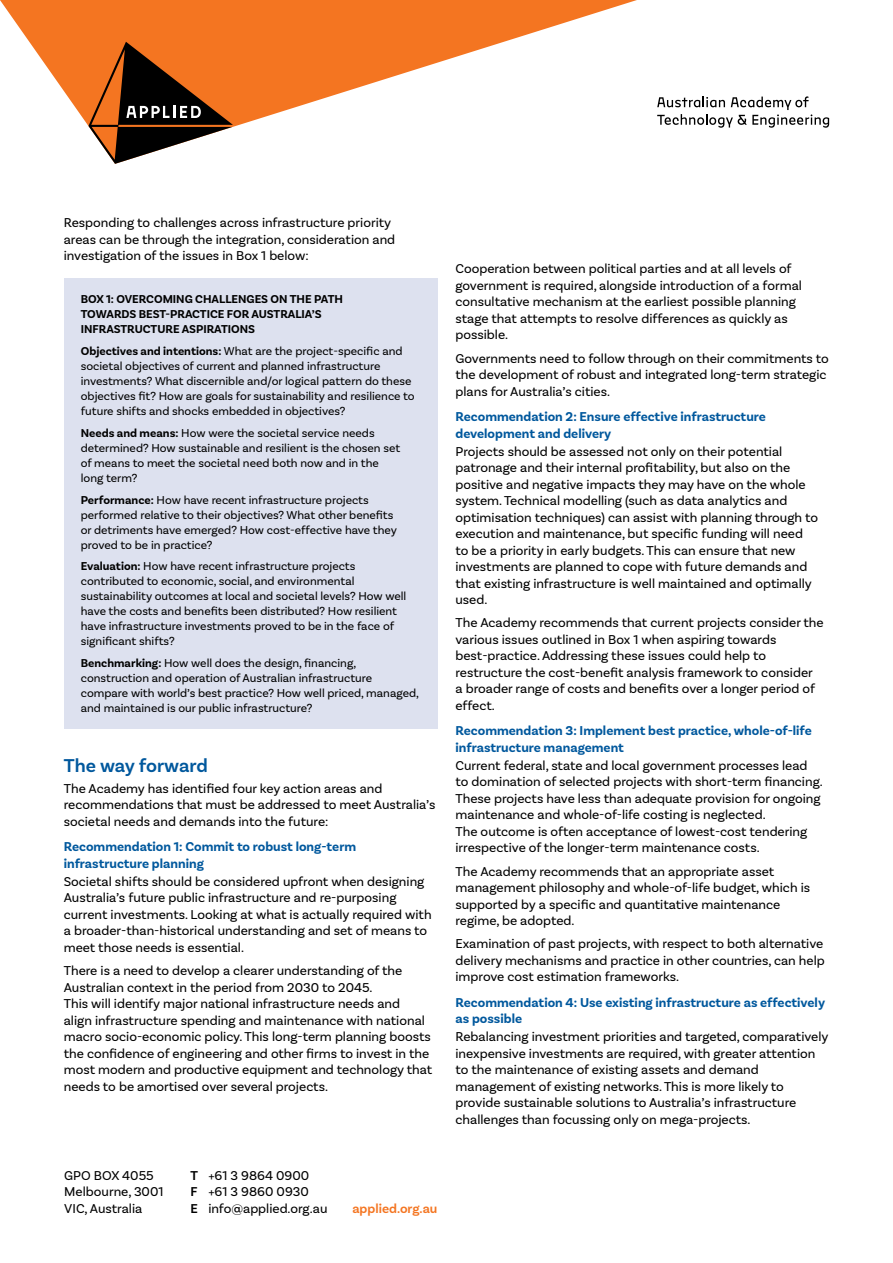
<style>
.page{position:relative;width:893px;height:1263px;background:#fff}
.page>*{position:absolute;margin:0;border:0;box-sizing:border-box;transform-origin:0 0}
.t1{font:600 19.5px "Basic Sans";letter-spacing:-.005em;color:#00589d}
.t2{font:13.5px/16.5px "Basic Sans";color:#000}
.t3{font:700 13.5px/16.5px "Basic Sans";color:#00589d}
.t4{font:600 13.5px "Basic Sans";color:#f47521}
.t5{font:12px/15px "Basic Sans";color:#000}
.t6{font:700 12px/15px "Basic Sans";color:#000}
.s1{font-weight:700}
.s2{font-weight:600}
</style>
<div class="page">
<svg style="left:678px;top:96px;width:151px;height:32px"></svg>
<svg style="left:0;top:0;width:678px;height:127px;fill:#f47521"></svg>
<svg style="left:88px;top:42px;width:145px;height:122px"></svg>
<div style="left:64px;top:278px;width:373px;height:451px;background:#dde1ef"></div>
<p class="t2" style="left:64px;top:214px;width:333px">Responding to challenges across infrastructure priority areas can be through the integration, consideration and investigation of the issues in Box 1 below:</p>
<p class="t6" style="left:81px;top:292px;width:264px">BOX 1: OVERCOMING CHALLENGES ON THE PATH<br>TOWARDS BEST-PRACTICE FOR AUSTRALIA’S<br>INFRASTRUCTURE ASPIRATIONS</p>
<p class="t5" style="left:81px;top:343px;width:335px"><span class="s1">Objectives and intentions:</span> What are the project-specific and societal objectives of current and planned infrastructure investments? What discernible and/or logical pattern do these objectives fit? How are goals for sustainability and resilience to future shifts and shocks embedded in objectives?</p>
<p class="t5" style="left:81px;top:425px;width:321px"><span class="s1">Needs and means:</span> How were the societal service needs determined? How sustainable and resilient is the chosen set of means to meet the societal need both now and in the long term?</p>
<p class="t5" style="left:81px;top:492px;width:318px"><span class="s1">Performance:</span> How have recent infrastructure projects performed relative to their objectives? What other benefits or detriments have emerged? How cost-effective have they proved to be in practice?</p>
<p class="t5" style="left:81px;top:559px;width:327px"><span class="s1">Evaluation:</span> How have recent infrastructure projects contributed to economic, social, and environmental sustainability outcomes at local and societal levels? How well have the costs and benefits been distributed? How resilient have infrastructure investments proved to be in the face of significant shifts?</p>
<p class="t5" style="left:81px;top:655px;width:340px"><span class="s1">Benchmarking:</span> How well does the design, financing, construction and operation of Australian infrastructure compare with world’s best practice? How well priced, managed, and maintained is our public infrastructure?</p>
<h1 class="t1" style="left:64px;top:753px;width:146px">The way forward</h1>
<p class="t2" style="left:64px;top:780px;width:373px">The Academy has identified four key action areas and recommendations that must be addressed to meet Australia’s societal needs and demands into the future:</p>
<p class="t3" style="left:64px;top:839px;width:294px">Recommendation 1: Commit to robust long-term infrastructure planning</p>
<p class="t2" style="left:64px;top:873px;width:369px">Societal shifts should be considered upfront when designing Australia’s future public infrastructure and re-purposing current investments. Looking at what is actually required with a broader-than-historical understanding and set of means to meet those needs is essential.</p>
<p class="t2" style="left:64px;top:962px;width:370px">There is a need to develop a clearer understanding of the Australian context in the period from 2030 to 2045.<br>This will identify major national infrastructure needs and<br>align infrastructure spending and maintenance with national macro socio-economic policy. This long-term planning boosts the confidence of engineering and other firms to invest in the most modern and productive equipment and technology that needs to be amortised over several projects.</p>
<p class="t2" style="left:64px;top:1167px;width:101px">GPO BOX 4055<br>Melbourne, 3001<br>VIC, Australia</p>
<p class="t2" style="left:190px;top:1167px;width:139px"><span class="s2">T</span> +61 3 9864 0900<br><span class="s2">F</span> +61 3 9860 0930<br><span class="s2">E</span> info@applied.org.au</p>
<p class="t4" style="left:352px;top:1200px;width:87px">applied.org.au</p>
<p class="t2" style="left:455px;top:261px;width:348px">Cooperation between political parties and at all levels of government is required, alongside introduction of a formal consultative mechanism at the earliest possible planning stage that attempts to resolve differences as quickly as possible.</p>
<p class="t2" style="left:455px;top:350px;width:375px">Governments need to follow through on their commitments to the development of robust and integrated long-term strategic plans for Australia’s cities.</p>
<p class="t3" style="left:455px;top:409px;width:312px">Recommendation 2: Ensure effective infrastructure development and delivery</p>
<p class="t2" style="left:455px;top:443px;width:364px">Projects should be assessed not only on their potential patronage and their internal profitability, but also on the positive and negative impacts they may have on the whole system. Technical modelling (such as data analytics and optimisation techniques) can assist with planning through to execution and maintenance, but specific funding will need to be a priority in early budgets. This can ensure that new investments are planned to cope with future demands and that existing infrastructure is well maintained and optimally used.</p>
<p class="t2" style="left:455px;top:615px;width:370px">The Academy recommends that current projects consider the various issues outlined in Box 1 when aspiring towards best-practice. Addressing these issues could help to restructure the cost-benefit analysis framework to consider<br>a broader range of costs and benefits over a longer period of effect.</p>
<p class="t3" style="left:455px;top:723px;width:358px">Recommendation 3: Implement best practice, whole-of-life infrastructure management</p>
<p class="t2" style="left:455px;top:757px;width:369px">Current federal, state and local government processes lead to domination of selected projects with short-term financing.<br>These projects have less than adequate provision for ongoing maintenance and whole-of-life costing is neglected.<br>The outcome is often acceptance of lowest-cost tendering irrespective of the longer-term maintenance costs.</p>
<p class="t2" style="left:455px;top:863px;width:356px">The Academy recommends that an appropriate asset management philosophy and whole-of-life budget, which is supported by a specific and quantitative maintenance regime, be adopted.</p>
<p class="t2" style="left:455px;top:935px;width:371px;text-align:justify">Examination of past projects, with respect to both alternative delivery mechanisms and practice in other countries, can help improve cost estimation frameworks.</p>
<p class="t3" style="left:455px;top:994px;width:371px">Recommendation 4: Use existing infrastructure as effectively as possible</p>
<p class="t2" style="left:455px;top:1028px;width:375px">Rebalancing investment priorities and targeted, comparatively inexpensive investments are required, with greater attention to the maintenance of existing assets and demand management of existing networks. This is more likely to provide sustainable solutions to Australia’s infrastructure challenges than focussing only on mega-projects.</p>
</div>
